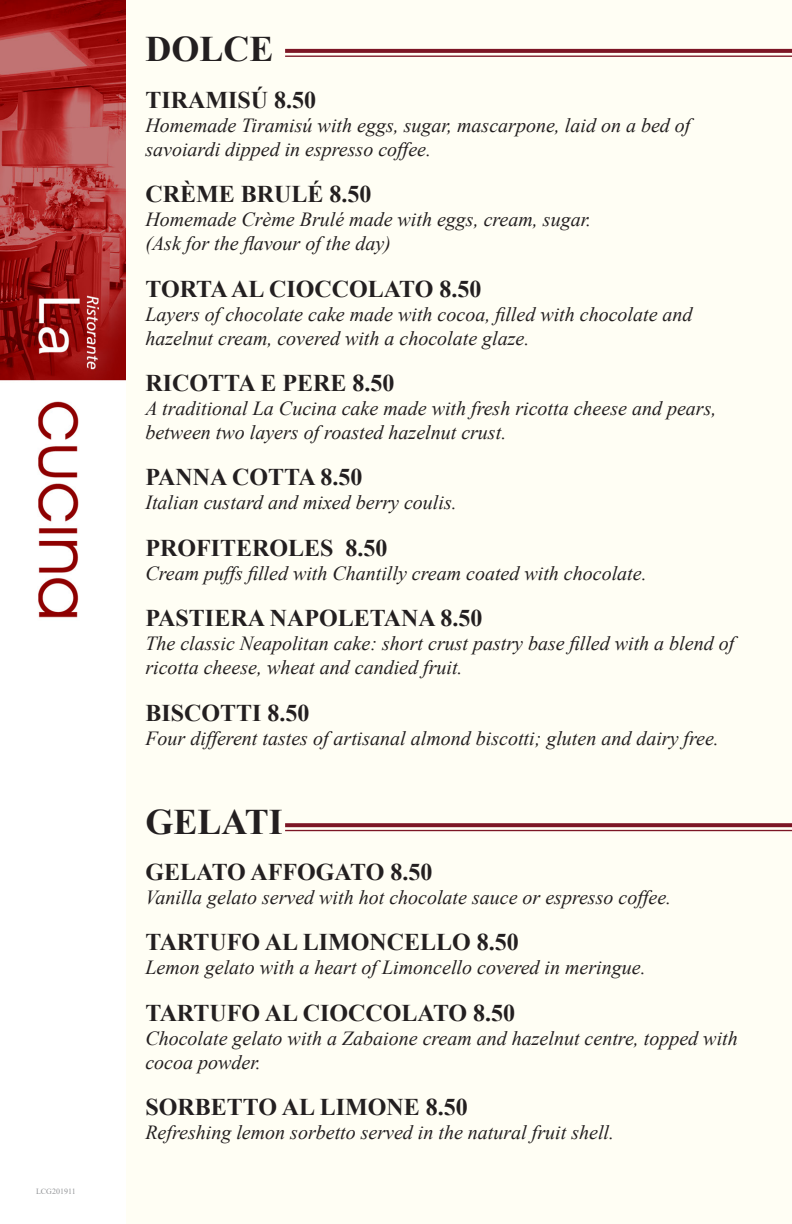
<style>
.page{position:relative;width:792px;height:1224px;background:#fffef4}
.page>*{position:absolute;margin:0;border:0;box-sizing:border-box;transform-origin:0 0}
.description{font:700 36px "Times New Roman";color:#231f20}
.description-2{font:700 24px "Times New Roman";color:#231f20}
.description-3{font:italic 20px/24px "Times New Roman";color:#231f20}
.t1{font:8px "Times New Roman";color:#939598}
</style>
<div class="page">
<img style="left:0;top:0;width:125px;height:1224px">
<svg style="left:285px;top:49px;width:507px;height:4px;fill:#7c1625"></svg>
<hr style="left:285px;top:56px;width:507px;height:1px;background:#7c1625">
<svg style="left:285px;top:823px;width:507px;height:4px;fill:#7c1625"></svg>
<hr style="left:285px;top:830px;width:507px;height:1px;background:#7c1625">
<p class="t1" style="left:36px;top:1185px;width:41px">LCG201911</p>
<p class="description" style="left:145px;top:23px;width:130px">DOLCE</p>
<p class="description-2" style="left:145px;top:82px;width:172px">TIRAMISÚ 8.50</p>
<p class="description-3" style="left:145px;top:113px;width:547px">Homemade Tiramisú with eggs, sugar, mascarpone, laid on a bed of savoiardi dipped in espresso coffee.</p>
<p class="description-2" style="left:145px;top:177px;width:228px">CRÈME BRULÉ 8.50</p>
<p class="description-3" style="left:145px;top:207px;width:447px">Homemade Crème Brulé made with eggs, cream, sugar. (Ask for the flavour of the day)</p>
<p class="description-2" style="left:145px;top:271px;width:338px">TORTA AL CIOCCOLATO 8.50</p>
<p class="description-3" style="left:145px;top:301px;width:549px">Layers of chocolate cake made with cocoa, filled with chocolate and hazelnut cream, covered with a chocolate glaze.</p>
<p class="description-2" style="left:145px;top:366px;width:250px">RICOTTA E PERE 8.50</p>
<p class="description-3" style="left:145px;top:396px;width:573px">A traditional La Cucina cake made with fresh ricotta cheese and pears, between two layers of roasted hazelnut crust.</p>
<p class="description-2" style="left:145px;top:460px;width:219px">PANNA COTTA 8.50</p>
<p class="description-3" style="left:145px;top:490px;width:313px">Italian custard and mixed berry coulis.</p>
<p class="description-2" style="left:145px;top:530px;width:244px">PROFITEROLES 8.50</p>
<p class="description-3" style="left:145px;top:561px;width:503px">Cream puffs filled with Chantilly cream coated with chocolate.</p>
<p class="description-2" style="left:145px;top:601px;width:339px">PASTIERA NAPOLETANA 8.50</p>
<p class="description-3" style="left:145px;top:631px;width:590px">The classic Neapolitan cake: short crust pastry base filled with a blend of ricotta cheese, wheat and candied fruit.</p>
<p class="description-2" style="left:145px;top:695px;width:166px">BISCOTTI 8.50</p>
<p class="description-3" style="left:145px;top:725px;width:575px">Four different tastes of artisanal almond biscotti; gluten and dairy free.</p>
<p class="description" style="left:145px;top:796px;width:139px">GELATI</p>
<p class="description-2" style="left:145px;top:855px;width:288px">GELATO AFFOGATO 8.50</p>
<p class="description-3" style="left:145px;top:885px;width:527px">Vanilla gelato served with hot chocolate sauce or espresso coffee.</p>
<p class="description-2" style="left:145px;top:925px;width:375px">TARTUFO AL LIMONCELLO 8.50</p>
<p class="description-3" style="left:145px;top:955px;width:502px">Lemon gelato with a heart of Limoncello covered in meringue.</p>
<p class="description-2" style="left:145px;top:996px;width:371px">TARTUFO AL CIOCCOLATO 8.50</p>
<p class="description-3" style="left:145px;top:1026px;width:594px">Chocolate gelato with a Zabaione cream and hazelnut centre, topped with cocoa powder.</p>
<p class="description-2" style="left:145px;top:1090px;width:324px">SORBETTO AL LIMONE 8.50</p>
<p class="description-3" style="left:145px;top:1120px;width:470px">Refreshing lemon sorbetto served in the natural fruit shell.</p>
</div>
